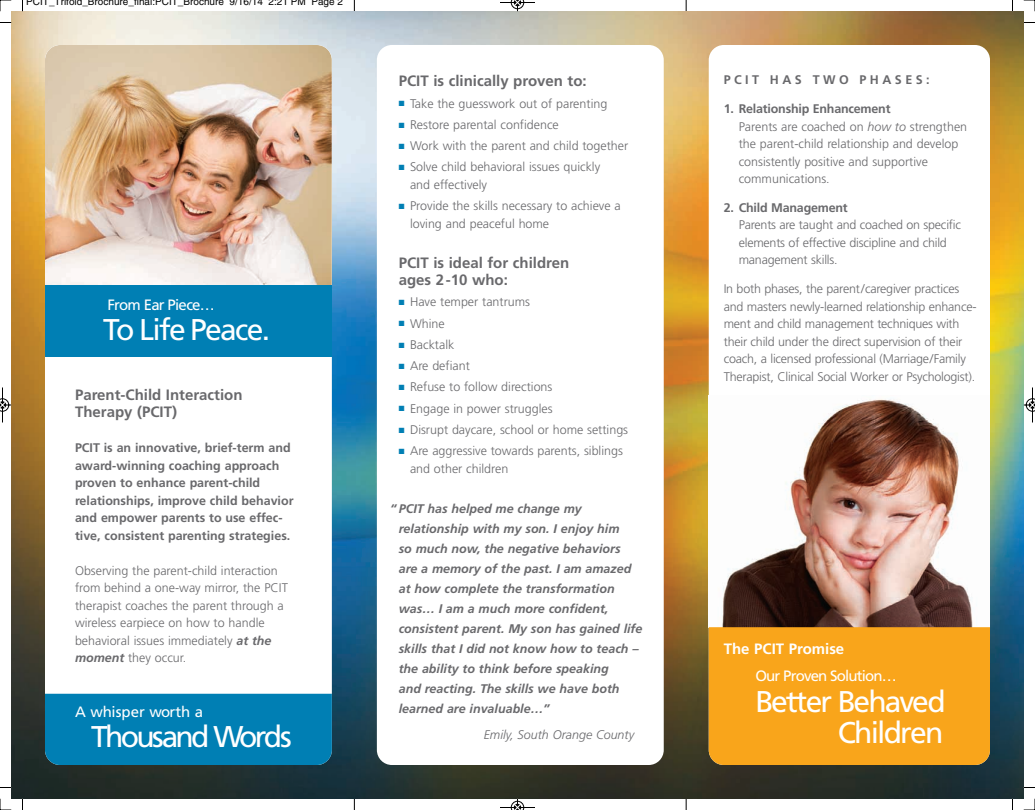
<style>
.page{position:relative;width:1035px;height:810px;background:#fff}
.page>*{position:absolute;margin:0;border:0;box-sizing:border-box;transform-origin:0 0}
.t1{font:30px/30.8px "Frutiger";letter-spacing:-.06em;color:#fff;text-align:right}
.t2{font:30px "Frutiger";letter-spacing:-.09em;color:#fff}
.t3{font:700 15px/17.5px "Frutiger";color:#69696c}
.t4{font:15px "Frutiger";letter-spacing:-.055em;color:#fff}
.t5{font:700 15px "Frutiger";color:#fff}
.t6{font:15px "Frutiger";color:#fff}
.t7{font:300 12.5px/17.5px "Frutiger";color:#69696c}
.t8{font:italic 700 12.5px/20px "Frutiger";color:#69696c}
.t9{font:700 12.5px/17.5px "Frutiger";color:#69696c}
.t10{font:italic 300 12.5px "Frutiger";color:#69696c}
.t11{font:700 12.5px "Frutiger";letter-spacing:.28em;color:#69696c}
.t12{font:10px "Helvetica";color:#000}
.s1{font-weight:700;font-style:italic}
.s2{color:#007fb4}
.s3{font-weight:700}
.s4{font-style:italic}
</style>
<div class="page">
<hr style="left:686px;top:0;width:1px;height:810px;background:#000">
<hr style="left:354px;top:0;width:1px;height:810px;background:#000">
<img style="left:11px;top:11px;width:1013px;height:788px">
<div style="left:709px;top:45px;width:281px;height:720px;background:#fff;border-radius:15px"></div>
<div style="left:377px;top:45px;width:287px;height:720px;background:#fff;border-radius:15px"></div>
<svg style="left:45px;top:45px;width:287px;height:720px"></svg>
<div style="left:45px;top:694px;width:287px;height:71px;background:#007fb4"></div>
<img style="left:722px;top:399px;width:251px;height:228px">
<img style="left:45px;top:45px;width:287px;height:15px">
<div style="left:709px;top:627px;width:281px;height:138px;background:#f9a51b"></div>
<div style="left:45px;top:286px;width:287px;height:71px;background:#007fb4"></div>
<svg style="left:0;top:0;width:11px;height:11px"></svg>
<svg style="left:1024px;top:0;width:11px;height:11px"></svg>
<svg style="left:0;top:799px;width:11px;height:11px"></svg>
<svg style="left:1024px;top:799px;width:11px;height:11px"></svg>
<svg style="left:499px;top:0;width:37px;height:12px"></svg>
<svg style="left:499px;top:798px;width:37px;height:12px"></svg>
<svg style="left:0;top:387px;width:12px;height:36px"></svg>
<svg style="left:1023px;top:387px;width:12px;height:36px"></svg>
<p class="t12" style="left:26px;top:-2px;width:318px">PCIT_Trifold_Brochure_final:PCIT_Brochure 9/16/14 2:21 PM Page 2</p>
<p class="t4" style="left:108px;top:299px;width:109px">From Ear Piece…</p>
<h1 class="t1" style="left:103px;top:317px;width:168px">To Life Peace.</h1>
<p class="t3" style="left:75px;top:387px;width:169px">Parent-Child Interaction<br>Therapy (PCIT)</p>
<p class="t9" style="left:75px;top:440px;width:220px">PCIT is an innovative, brief-term and award-winning coaching approach proven to enhance parent-child relationships, improve child behavior and empower parents to use effec&shy;tive, consistent parenting strategies.</p>
<p class="t7" style="left:75px;top:563px;width:214px">Observing the parent-child interaction from behind a one-way mirror, the PCIT therapist coaches the parent through a wireless earpiece on how to handle behavioral issues immediately <span class="s1">at the moment</span> they occur.</p>
<p class="t6" style="left:75px;top:706px;width:130px">A whisper worth a</p>
<h1 class="t2" style="left:91px;top:725px;width:202px">Thousand Words</h1>
<p class="t3" style="left:399px;top:73px;width:190px">PCIT is clinically proven to:</p>
<p class="t7" style="left:399px;top:95px;width:210px"><span class="s2">■</span> Take the guesswork out of parenting</p>
<p class="t7" style="left:399px;top:117px;width:162px"><span class="s2">■</span> Restore parental confidence</p>
<p class="t7" style="left:399px;top:138px;width:231px"><span class="s2">■</span> Work with the parent and child together</p>
<p class="t7" style="left:410px;top:159px;width:192px;text-indent:-11px"><span class="s2">■</span> Solve child behavioral issues quickly and effectively</p>
<p class="t7" style="left:410px;top:198px;width:212px;text-indent:-11px"><span class="s2">■</span> Provide the skills necessary to achieve a loving and peaceful home</p>
<p class="t3" style="left:399px;top:255px;width:172px">PCIT is ideal for children ages 2-10 who:</p>
<p class="t7" style="left:399px;top:294px;width:133px"><span class="s2">■</span> Have temper tantrums</p>
<p class="t7" style="left:399px;top:315px;width:47px"><span class="s2">■</span> Whine</p>
<p class="t7" style="left:399px;top:337px;width:57px"><span class="s2">■</span> Backtalk</p>
<p class="t7" style="left:399px;top:358px;width:73px"><span class="s2">■</span> Are defiant</p>
<p class="t7" style="left:399px;top:379px;width:155px"><span class="s2">■</span> Refuse to follow directions</p>
<p class="t7" style="left:399px;top:400px;width:155px"><span class="s2">■</span> Engage in power struggles</p>
<p class="t7" style="left:399px;top:422px;width:231px"><span class="s2">■</span> Disrupt daycare, school or home settings</p>
<p class="t7" style="left:410px;top:443px;width:214px;text-indent:-11px"><span class="s2">■</span> Are aggressive towards parents, siblings and other children</p>
<p class="t8" style="left:399px;top:500px;width:245px;text-indent:-9px">“ PCIT has helped me change my relationship with my son. I enjoy him<br>so much now, the negative behaviors are a memory of the past. I am amazed at how complete the transformation was… I am a much more confident, consistent parent. My son has gained life skills that I did not know how to teach – the ability to think before speaking<br>and reacting. The skills we have both learned are invaluable…”</p>
<p class="t10" style="left:484px;top:730px;width:152px">Emily, South Orange County</p>
<p class="t11" style="left:724px;top:75px;width:207px">PCIT HAS TWO PHASES:</p>
<p class="t7" style="left:739px;top:101px;width:230px;text-indent:-15px"><span class="s3">1. Relationship Enhancement<br></span>Parents are coached on <span class="s4">how to</span> strengthen the parent-child relationship and develop consistently positive and supportive communications.</p>
<p class="t9" style="left:724px;top:200px;width:126px">2. Child Management</p>
<p class="t7" style="left:739px;top:217px;width:224px">Parents are taught and coached on specific elements of effective discipline and child management skills.</p>
<p class="t7" style="left:724px;top:281px;width:254px">In both phases, the parent/caregiver practices and masters newly-learned relationship enhance&shy;ment and child management techniques with their child under the direct supervision of their coach, a licensed professional (Marriage/Family Therapist, Clinical Social Worker or Psychologist).</p>
<p class="t5" style="left:724px;top:643px;width:122px">The PCIT Promise</p>
<p class="t4" style="left:755px;top:669px;width:143px">Our Proven Solution…</p>
<h1 class="t1" style="left:755px;top:689px;width:192px">Better Behaved<br>Children</h1>
</div>
